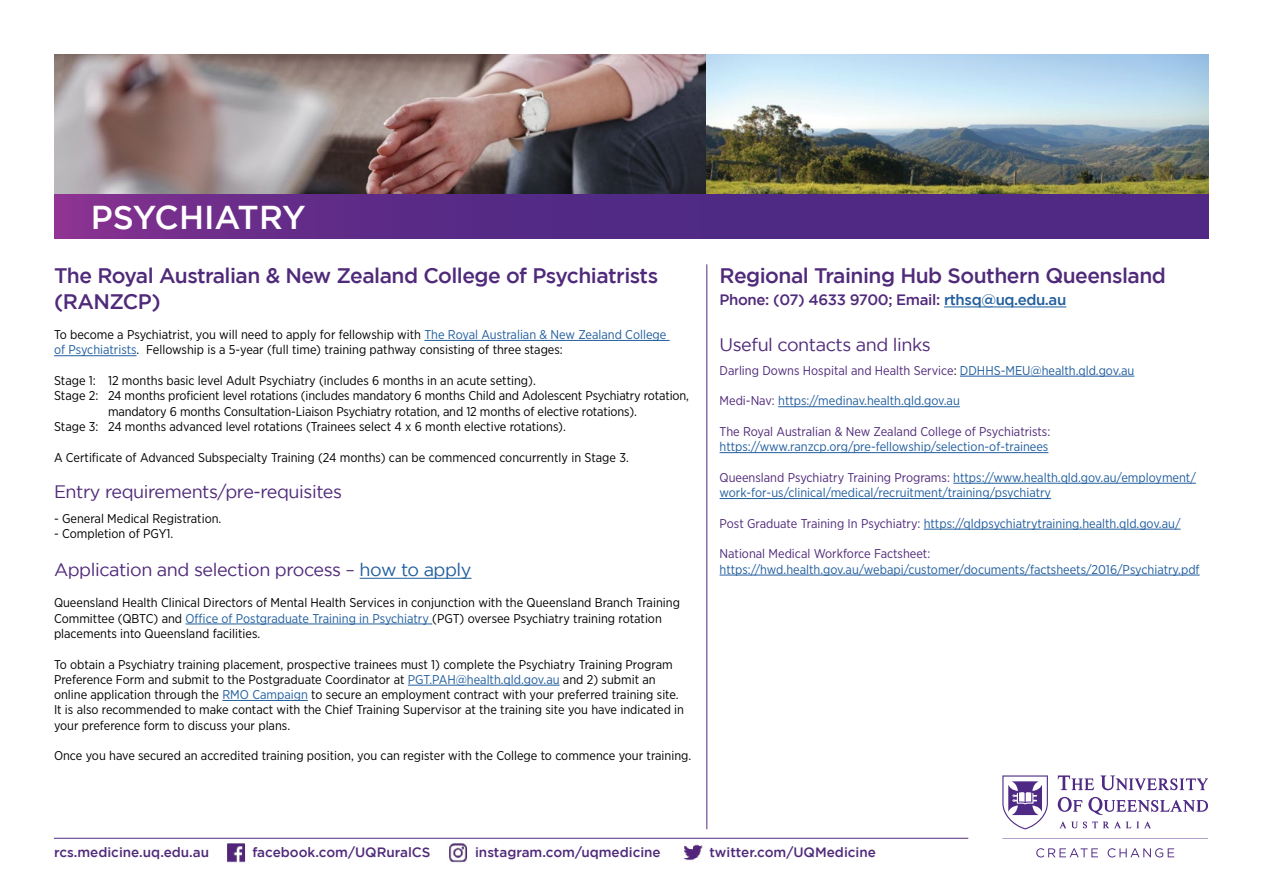
<style>
.page{position:relative;width:1263px;height:893px;background:#fff}
.page>*{position:absolute;margin:0;border:0;box-sizing:border-box;transform-origin:0 0}
.t1{font:500 33px "Gotham";color:#fff}
.t2{font:500 21px/25.2px "Gotham";letter-spacing:-.025em;color:#502a7a}
.t3{font:18px "Gotham";letter-spacing:-.025em;color:#502a7a}
.t4{font:500 15px "Gotham";letter-spacing:-.025em;color:#502a7a}
.t5{font:500 13.5px "Gotham";color:#502a7a}
.t6{font:12.75px/15.3px "Gotham Narrow";color:#000}
.t7{font:12.75px/15.3px "Gotham Narrow";color:#215e9e}
.t8{font:12.75px "Gotham Narrow";color:#502a7a}
.s1{color:#215e9e}
.s2{color:#000}
.s3{color:#502a7a}
</style>
<div class="page">
<img style="left:54px;top:54px;width:653px;height:141px">
<img style="left:707px;top:54px;width:502px;height:141px">
<hr style="left:424px;top:340px;width:246px;height:1px;background:#215e9e">
<hr style="left:54px;top:355px;width:83px;height:1px;background:#215e9e">
<hr style="left:360px;top:578px;width:112px;height:1px;background:#215e9e">
<hr style="left:186px;top:624px;width:246px;height:1px;background:#215e9e">
<hr style="left:408px;top:685px;width:152px;height:1px;background:#215e9e">
<hr style="left:222px;top:700px;width:86px;height:1px;background:#215e9e">
<hr style="left:944px;top:307px;width:122px;height:1px;background:#215e9e">
<hr style="left:960px;top:376px;width:174px;height:1px;background:#215e9e">
<hr style="left:778px;top:406px;width:182px;height:1px;background:#215e9e">
<hr style="left:720px;top:452px;width:328px;height:1px;background:#215e9e">
<hr style="left:953px;top:483px;width:243px;height:1px;background:#215e9e">
<hr style="left:720px;top:498px;width:331px;height:1px;background:#215e9e">
<hr style="left:924px;top:529px;width:256px;height:1px;background:#215e9e">
<hr style="left:720px;top:575px;width:480px;height:1px;background:#215e9e">
<hr style="left:706px;top:264px;width:1px;height:565px;background:#502a7a">
<svg style="left:54px;top:195px;width:1155px;height:44px;background:#592a86"></svg>
<hr style="left:54px;top:838px;width:914px;height:1px;background:#502a7a">
<svg style="left:1002px;top:775px;width:206px;height:82px"></svg>
<img style="left:218px;top:837px;width:36px;height:26px">
<img style="left:440px;top:837px;width:35px;height:26px">
<img style="left:676px;top:837px;width:35px;height:24px">
<h1 class="t1" style="left:91px;top:198px;width:216px">PSYCHIATRY</h1>
<h2 class="t2" style="left:54px;top:263px;width:606px">The Royal Australian &amp; New Zealand College of Psychiatrists (RANZCP)</h2>
<p class="t6" style="left:54px;top:327px;width:614px">To become a Psychiatrist, you will need to apply for fellowship with <span class="s1">The Royal Australian &amp; New Zealand College of Psychiatrists</span>. Fellowship is a 5-year (full time) training pathway consisting of three stages:</p>
<p class="t6" style="left:54px;top:373px;width:483px">Stage 1: 12 months basic level Adult Psychiatry (includes 6 months in an acute setting).</p>
<p class="t6" style="left:54px;top:388px;width:636px">Stage 2: 24 months proficient level rotations (includes mandatory 6 months Child and Adolescent Psychiatry rotation,</p>
<p class="t6" style="left:108px;top:403px;width:530px">mandatory 6 months Consultation-Liaison Psychiatry rotation, and 12 months of elective rotations).</p>
<p class="t6" style="left:54px;top:419px;width:513px">Stage 3: 24 months advanced level rotations (Trainees select 4 x 6 month elective rotations).</p>
<p class="t6" style="left:54px;top:449px;width:576px">A Certificate of Advanced Subspecialty Training (24 months) can be commenced concurrently in Stage 3.</p>
<h3 class="t3" style="left:54px;top:482px;width:290px">Entry requirements/pre-requisites</h3>
<p class="t6" style="left:54px;top:510px;width:169px">- General Medical Registration.</p>
<p class="t6" style="left:54px;top:526px;width:121px">- Completion of PGY1.</p>
<h3 class="t3" style="left:54px;top:559px;width:419px">Application and selection process – <span class="s1">how to apply</span></h3>
<p class="t6" style="left:54px;top:595px;width:627px">Queensland Health Clinical Directors of Mental Health Services in conjunction with the Queensland Branch Training<br>Committee (QBTC) and <span class="s1">Office of Postgraduate Training in Psychiatry</span> (PGT) oversee Psychiatry training rotation placements into Queensland facilities.</p>
<p class="t6" style="left:54px;top:656px;width:632px">To obtain a Psychiatry training placement, prospective trainees must 1) complete the Psychiatry Training Program Preference Form and submit to the Postgraduate Coordinator at <span class="s1">PGT.PAH@health.qld.gov.au</span> and 2) submit an online application through the <span class="s1">RMO Campaign</span> to secure an employment contract with your preferred training site.<br>It is also recommended to make contact with the Chief Training Supervisor at the training site you have indicated in your preference form to discuss your plans.</p>
<p class="t6" style="left:54px;top:748px;width:639px">Once you have secured an accredited training position, you can register with the College to commence your training.</p>
<h2 class="t2" style="left:720px;top:263px;width:448px">Regional Training Hub Southern Queensland</h2>
<p class="t4" style="left:720px;top:291px;width:348px">Phone: (07) 4633 9700; Email: <span class="s1">rthsq@uq.edu.au</span></p>
<h3 class="t3" style="left:720px;top:334px;width:213px">Useful contacts and links</h3>
<p class="t8" style="left:720px;top:362px;width:416px">Darling Downs Hospital and Health Service<span class="s2">:</span> <span class="s1">DDHHS-MEU@health.qld.gov.au</span></p>
<p class="t7" style="left:720px;top:393px;width:242px"><span class="s3">Medi-Nav:</span> https://medinav.health.qld.gov.au</p>
<p class="t8" style="left:720px;top:424px;width:332px">The Royal Australian &amp; New Zealand College of Psychiatrists:</p>
<p class="t7" style="left:720px;top:439px;width:330px">https://www.ranzcp.org/pre-fellowship/selection-of-trainees</p>
<p class="t7" style="left:720px;top:470px;width:478px"><span class="s3">Queensland Psychiatry Training Programs:</span> https://www.health.qld.gov.au/employment/ work-for-us/clinical/medical/recruitment/training/psychiatry</p>
<p class="t7" style="left:720px;top:515px;width:462px"><span class="s3">Post Graduate Training In Psychiatry:</span> https://qldpsychiatrytraining.health.qld.gov.au/</p>
<p class="t8" style="left:720px;top:546px;width:212px">National Medical Workforce Factsheet:</p>
<p class="t7" style="left:720px;top:561px;width:482px">https://hwd.health.gov.au/webapi/customer/documents/factsheets/2016/Psychiatry.pdf</p>
<p class="t5" style="left:54px;top:845px;width:157px">rcs.medicine.uq.edu.au</p>
<p class="t5" style="left:252px;top:845px;width:180px">facebook.com/UQRuralCS</p>
<p class="t5" style="left:475px;top:845px;width:187px">instagram.com/uqmedicine</p>
<p class="t5" style="left:709px;top:845px;width:168px">twitter.com/UQMedicine</p>
</div>
